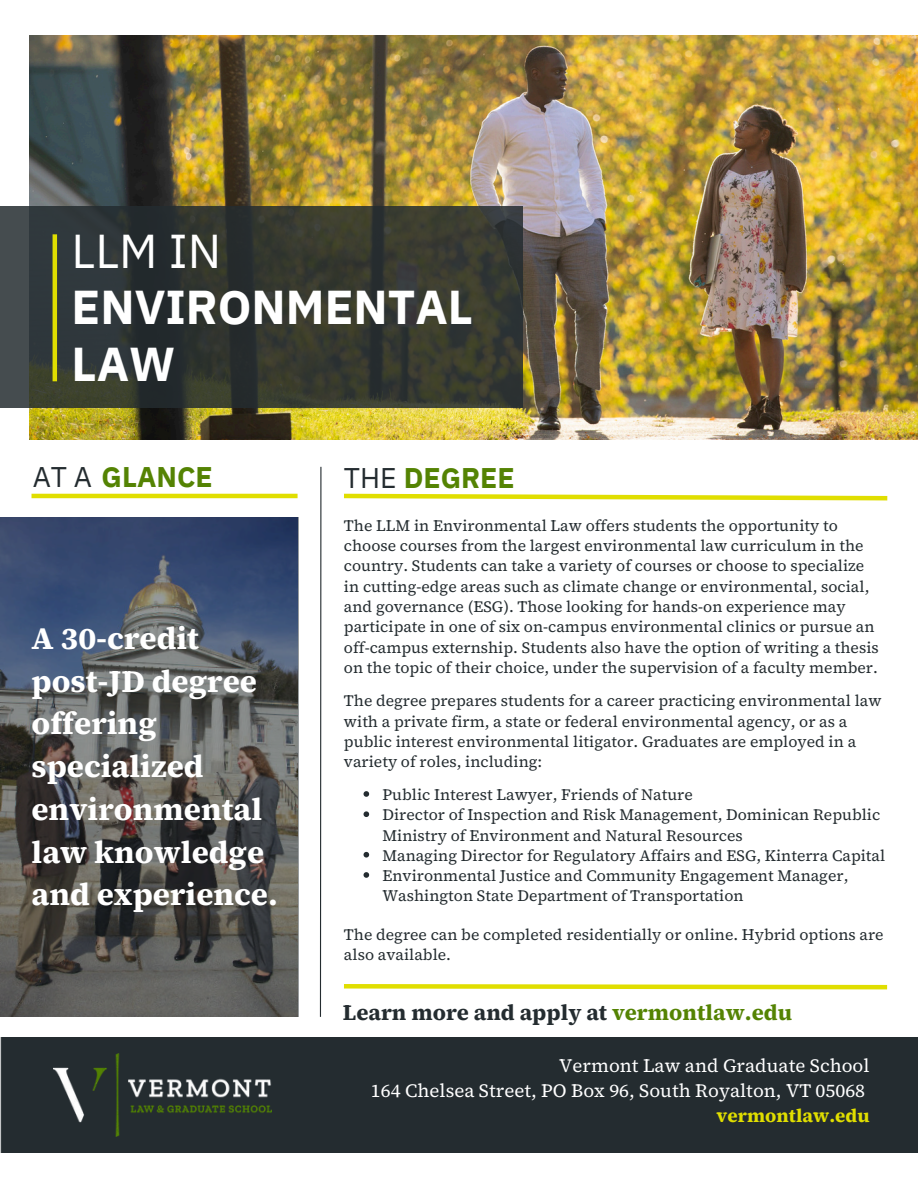
<style>
.page{position:relative;width:918px;height:1188px;background:#fff}
.page>*{position:absolute;margin:0;border:0;box-sizing:border-box;transform-origin:0 0}
.t1{font:700 47.4px/56.2px "IBM Plex Sans";color:#fff}
.t2{font:47.4px "IBM Plex Sans";color:#fff}
.t3{font:700 31.35px/42.8px "Source Serif 4";color:#fff}
.t4{font:700 28.35px "IBM Plex Sans";color:#548303}
.t5{font:700 22.05px "Source Serif 4";color:#242c30}
.t6{font:18.75px/24.8px "Source Serif 4";color:#fff;text-align:right}
.t7{font:700 18.75px "Source Serif 4";color:#e0de00}
.t8{font:15.75px/20.2px "Source Serif 4";color:#242c30}
.s1{font-weight:400;color:#242c30}
.s2{color:#548303}
</style>
<div class="page">
<svg style="left:0;top:517px;width:299px;height:500px;background:#4f545b"></svg>
<svg style="left:319px;top:466px;width:3px;height:551px"></svg>
<svg style="left:344px;top:984px;width:544px;height:6px;background:#e7e63f"></svg>
<hr style="left:32px;top:494px;width:266px;height:4px;background:#e0de00">
<svg style="left:344px;top:493px;width:544px;height:8px"></svg>
<img style="left:30px;top:36px;width:888px;height:403px">
<svg style="left:0;top:207px;width:523px;height:201px;background:#343832"></svg>
<hr style="left:53px;top:234px;width:4px;height:147px;background:#e0de00">
<svg style="left:364px;top:791px;width:5px;height:6px"></svg>
<svg style="left:364px;top:811px;width:5px;height:6px"></svg>
<svg style="left:364px;top:852px;width:5px;height:6px"></svg>
<svg style="left:364px;top:872px;width:5px;height:6px"></svg>
<div style="left:0;top:1038px;width:918px;height:114px;background:#242c30"></div>
<img style="left:54px;top:1054px;width:217px;height:83px">
<h1 class="t2" style="left:72px;top:215px;width:151px">LLM IN</h1>
<h1 class="t1" style="left:72px;top:275px;width:403px">ENVIRONMENTAL<br>LAW</h1>
<h3 class="t4" style="left:33px;top:455px;width:181px"><span class="s1">AT A</span> GLANCE</h3>
<h3 class="t4" style="left:344px;top:455px;width:172px"><span class="s1">THE</span> DEGREE</h3>
<h2 class="t3" style="left:32px;top:617px;width:248px">A 30-credit post-JD degree offering specialized environmental law knowledge and experience.</h2>
<p class="t8" style="left:344px;top:515px;width:536px">The LLM in Environmental Law offers students the opportunity to choose courses from the largest environmental law curriculum in the country. Students can take a variety of courses or choose to specialize in cutting-edge areas such as climate change or environmental, social, and governance (ESG). Those looking for hands-on experience may participate in one of six on-campus environmental clinics or pursue an off-campus externship. Students also have the option of writing a thesis on the topic of their choice, under the supervision of a faculty member.</p>
<p class="t8" style="left:344px;top:691px;width:539px">The degree prepares students for a career practicing environmental law with a private firm, a state or federal environmental agency, or as a public interest environmental litigator. Graduates are employed in a variety of roles, including:</p>
<p class="t8" style="left:382px;top:785px;width:504px">Public Interest Lawyer, Friends of Nature<br>Director of Inspection and Risk Management, Dominican Republic Ministry of Environment and Natural Resources<br>Managing Director for Regulatory Affairs and ESG, Kinterra Capital Environmental Justice and Community Engagement Manager, Washington State Department of Transportation</p>
<p class="t8" style="left:344px;top:924px;width:541px">The degree can be completed residentially or online. Hybrid options are also available.</p>
<h3 class="t5" style="left:343px;top:998px;width:451px">Learn more and apply at <span class="s2">vermontlaw.edu</span></h3>
<p class="t6" style="left:371px;top:1054px;width:500px">Vermont Law and Graduate School<br>164 Chelsea Street, PO Box 96, South Royalton, VT 05068</p>
<p class="t7" style="left:717px;top:1103px;width:155px">vermontlaw.edu</p>
</div>
